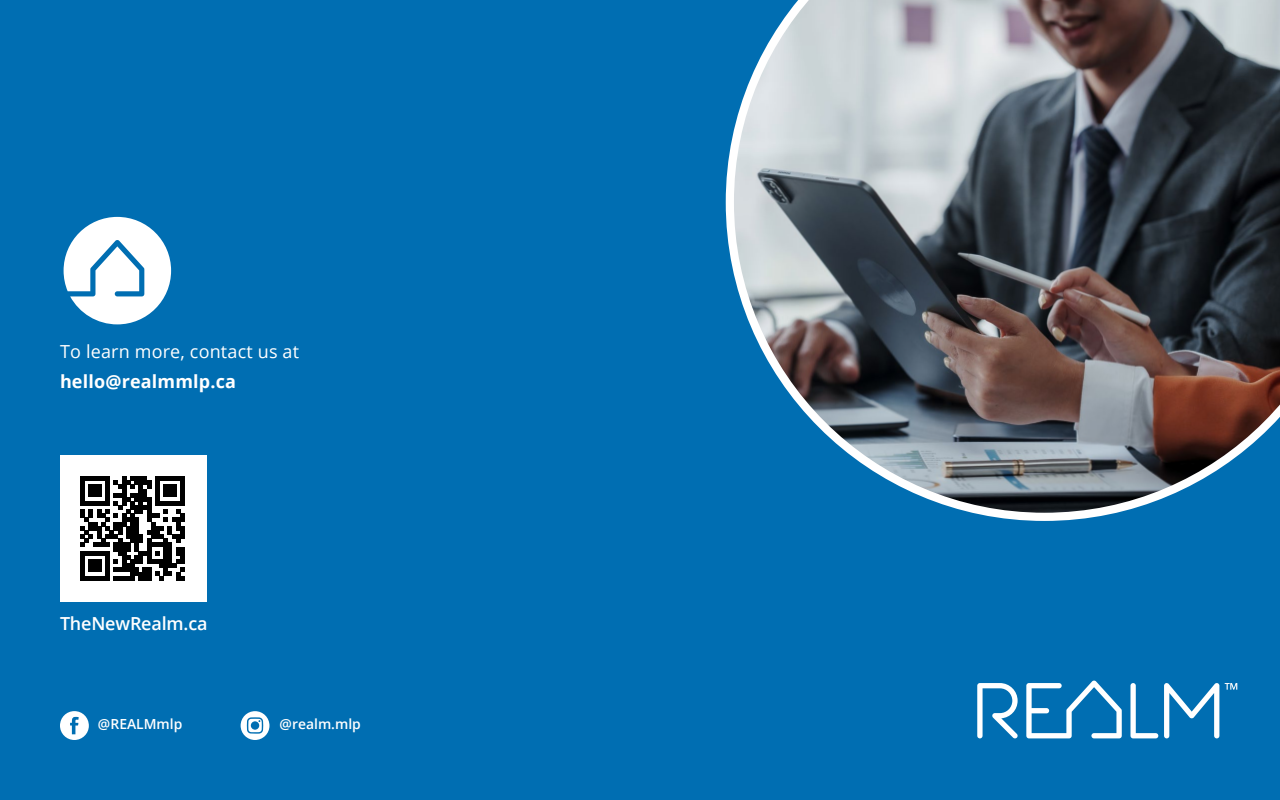
<style>
.page{position:relative;width:1280px;height:800px;background:#006eb2}
.page>*{position:absolute;margin:0;border:0;box-sizing:border-box;transform-origin:0 0}
.t1{font:18px "Open Sans";letter-spacing:.01em;color:#fff}
.t2{font:700 18px "Open Sans";letter-spacing:.01em;color:#fff}
.t3{font:600 18px "Open Sans";letter-spacing:-.01em;color:#fff}
.t4{font:600 13.9px "Open Sans";color:#fff}
</style>
<div class="page">
<svg style="left:726px;top:0;width:554px;height:521px;background:#62707c"></svg>
<div style="left:60px;top:456px;width:146px;height:146px;background:#fff"></div>
<svg style="left:81px;top:476px;width:103px;height:104px"></svg>
<svg style="left:60px;top:711px;width:29px;height:29px"></svg>
<svg style="left:241px;top:711px;width:29px;height:29px"></svg>
<svg style="left:977px;top:683px;width:41px;height:55px"></svg>
<svg style="left:1026px;top:680px;width:96px;height:58px"></svg>
<svg style="left:1130px;top:683px;width:28px;height:55px"></svg>
<svg style="left:1164px;top:683px;width:55px;height:55px"></svg>
<svg style="left:1225px;top:683px;width:12px;height:7px"></svg>
<svg style="left:64px;top:217px;width:107px;height:107px"></svg>
<p class="t1" style="left:60px;top:339px;width:241px">To learn more, contact us at</p>
<p class="t2" style="left:60px;top:368px;width:178px">hello@realmmlp.ca</p>
<p class="t3" style="left:60px;top:612px;width:149px">TheNewRealm.ca</p>
<p class="t4" style="left:98px;top:715px;width:86px">@REALMmlp</p>
<p class="t4" style="left:280px;top:715px;width:83px">@realm.mlp</p>
</div>
